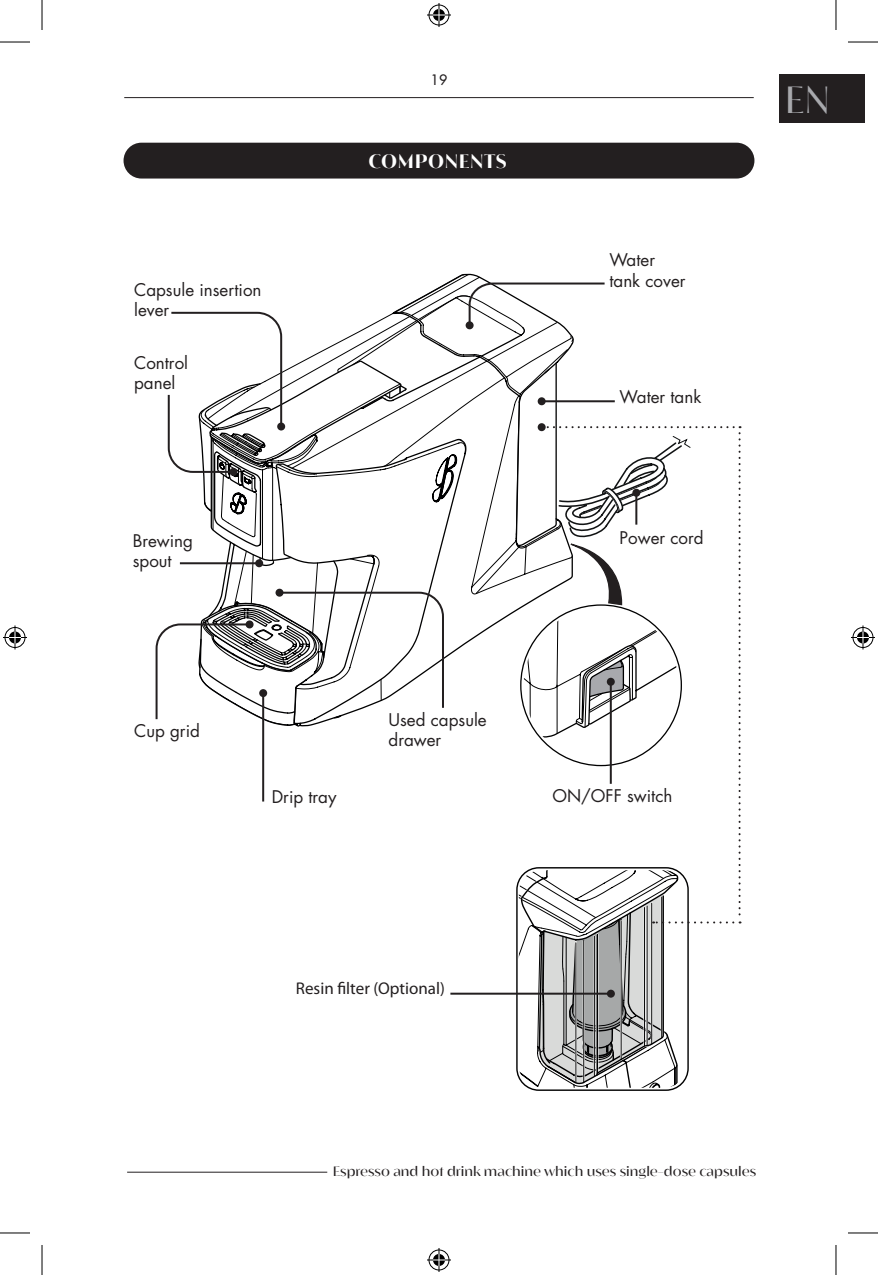
<style>
.page{position:relative;width:878px;height:1275px;background:#fff}
.page>*{position:absolute;margin:0;border:0;box-sizing:border-box;transform-origin:0 0}
.t1{font:500 39px "Aguila";color:#a8a9ad;scale:.95 1}
.t2{font:700 20px "Aguila";letter-spacing:.03em;color:#fff}
.t3{font:17px/20.4px "Futura Std";color:#231f20}
.t4{font:17px "Myriad Pro";color:#231f20}
.t5{font:500 14px "Aguila";color:#231f20}
.t6{font:500 14px "Futura Std";color:#231f20}
</style>
<div class="page">
<div style="left:779px;top:75px;width:85px;height:48px;background:#231f20"></div>
<hr style="left:127px;top:1171px;width:200px;height:1px;background:#231f20">
<hr style="left:124px;top:97px;width:629px;height:1px;background:#231f20">
<svg style="left:155px;top:274px;width:585px;height:813px"></svg>
<div style="left:537px;top:423px;width:8px;height:8px;background:#231f20;border-radius:50%"></div>
<hr style="left:450px;top:992px;width:161px;height:2px;background:#231f20">
<div style="left:607px;top:989px;width:8px;height:8px;background:#231f20;border-radius:50%"></div>
<div style="left:123px;top:143px;width:631px;height:35px;background:#231f20;border-radius:18px"></div>
<hr style="left:0;top:42px;width:30px;height:1px;background:#000">
<hr style="left:848px;top:42px;width:30px;height:1px;background:#000">
<hr style="left:0;top:1232px;width:30px;height:1px;background:#000">
<hr style="left:848px;top:1232px;width:30px;height:1px;background:#000">
<hr style="left:42px;top:0;width:1px;height:30px;background:#000">
<hr style="left:42px;top:1245px;width:1px;height:30px;background:#000">
<hr style="left:835px;top:0;width:1px;height:30px;background:#000">
<hr style="left:835px;top:1245px;width:1px;height:30px;background:#000">
<svg style="left:427px;top:3px;width:24px;height:24px"></svg>
<svg style="left:427px;top:1248px;width:24px;height:24px"></svg>
<svg style="left:3px;top:625px;width:24px;height:24px"></svg>
<svg style="left:851px;top:625px;width:24px;height:24px"></svg>
<p class="t3" style="left:134px;top:279px;width:129px">Capsule insertion</p>
<p class="t3" style="left:134px;top:300px;width:37px">lever</p>
<p class="t3" style="left:134px;top:353px;width:55px">Control</p>
<p class="t3" style="left:134px;top:373px;width:43px">panel</p>
<p class="t3" style="left:133px;top:530px;width:62px">Brewing spout</p>
<p class="t6" style="left:431px;top:71px;width:18px">19</p>
<p class="t2" style="left:368px;top:149px;width:140px">COMPONENTS</p>
<p class="t3" style="left:609px;top:250px;width:47px">Water</p>
<p class="t3" style="left:609px;top:270px;width:78px">tank cover</p>
<p class="t3" style="left:619px;top:386px;width:83px">Water tank</p>
<p class="t3" style="left:619px;top:527px;width:85px">Power cord</p>
<p class="t3" style="left:134px;top:721px;width:67px">Cup grid</p>
<p class="t3" style="left:388px;top:709px;width:100px">Used capsule drawer</p>
<p class="t3" style="left:272px;top:786px;width:66px">Drip tray</p>
<p class="t3" style="left:552px;top:785px;width:121px">ON/OFF switch</p>
<h1 class="t1" style="left:785px;top:75px;width:49px">EN</h1>
<p class="t4" style="left:296px;top:978px;width:151px">Resin filter (Optional)</p>
<p class="t5" style="left:333px;top:1162px;width:425px">Espresso and hot drink machine which uses single-dose capsules</p>
</div>
